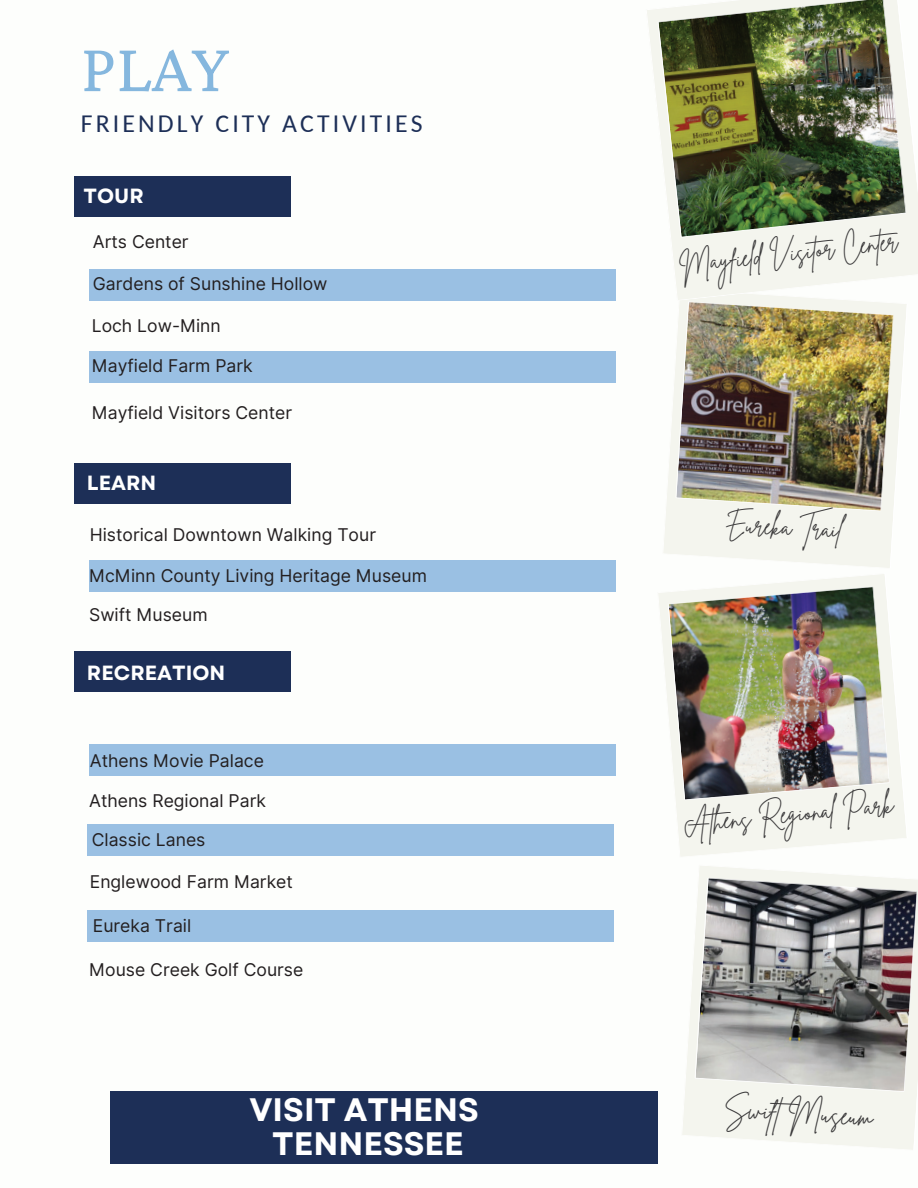
<style>
.page{position:relative;width:918px;height:1188px;background:#fff}
.page>*{position:absolute;margin:0;border:0;box-sizing:border-box;transform-origin:0 0}
.t1{font:70.65px "Crimson Pro";color:#85b7de}
.t2{font:700 32.4px/33.9px "Garet";color:#fff;text-align:center}
.t3{font:26.55px "Brittany Signature";color:#3b3a3b}
.t4{font:25.8px "Carlito";letter-spacing:.12em;color:#1d2f57}
.t5{font:25.05px "Brittany Signature";color:#3b3a3b}
.t6{font:700 20.55px "Garet";color:#fff}
.t7{font:17.55px "Inter";color:#231f20}
</style>
<div class="page">
<div style="left:110px;top:1092px;width:547px;height:72px;background:#1d2f57"></div>
<div style="left:74px;top:176px;width:217px;height:40px;background:#1d2f57"></div>
<div style="left:74px;top:463px;width:217px;height:40px;background:#1d2f57"></div>
<div style="left:89px;top:269px;width:527px;height:32px;background:#9ac0e3"></div>
<div style="left:89px;top:561px;width:527px;height:31px;background:#9ac0e3"></div>
<div style="left:87px;top:824px;width:527px;height:32px;background:#9ac0e3"></div>
<div style="left:89px;top:351px;width:527px;height:31px;background:#9ac0e3"></div>
<div style="left:89px;top:745px;width:527px;height:31px;background:#9ac0e3"></div>
<svg style="left:679px;top:838px;width:219px;height:19px;fill:#f6f7f2"></svg>
<img style="left:658px;top:574px;width:249px;height:264px">
<svg style="left:663px;top:380px;width:12px;height:174px;fill:#f7f7f3"></svg>
<img style="left:675px;top:301px;width:232px;height:267px">
<svg style="left:682px;top:944px;width:13px;height:192px;fill:#f7f7f2"></svg>
<svg style="left:695px;top:866px;width:223px;height:284px;background:#abaaa9"></svg>
<svg style="left:675px;top:274px;width:240px;height:27px;fill:#f4f5ee"></svg>
<img style="left:647px;top:0;width:271px;height:274px">
<div style="left:87px;top:910px;width:527px;height:31px;background:#9ac0e3"></div>
<div style="left:74px;top:652px;width:217px;height:40px;background:#1d2f57"></div>
<h1 class="t1" style="left:81px;top:28px;width:150px">PLAY</h1>
<h3 class="t4" style="left:81px;top:113px;width:343px">FRIENDLY CITY ACTIVITIES</h3>
<p class="t6" style="left:84px;top:181px;width:62px">TOUR</p>
<p class="t7" style="left:93px;top:231px;width:97px">Arts Center</p>
<p class="t7" style="left:93px;top:274px;width:236px">Gardens of Sunshine Hollow</p>
<p class="t7" style="left:92px;top:315px;width:131px">Loch Low-Minn</p>
<p class="t7" style="left:92px;top:355px;width:163px">Mayfield Farm Park</p>
<p class="t7" style="left:92px;top:402px;width:202px">Mayfield Visitors Center</p>
<p class="t6" style="left:87px;top:468px;width:71px">LEARN</p>
<p class="t7" style="left:90px;top:524px;width:288px">Historical Downtown Walking Tour</p>
<p class="t7" style="left:89px;top:566px;width:339px">McMinn County Living Heritage Museum</p>
<p class="t7" style="left:89px;top:605px;width:120px">Swift Museum</p>
<p class="t6" style="left:87px;top:658px;width:140px">RECREATION</p>
<p class="t7" style="left:90px;top:750px;width:176px">Athens Movie Palace</p>
<p class="t7" style="left:89px;top:790px;width:178px">Athens Regional Park</p>
<p class="t7" style="left:92px;top:830px;width:115px">Classic Lanes</p>
<p class="t7" style="left:90px;top:871px;width:205px">Englewood Farm Market</p>
<p class="t7" style="left:93px;top:915px;width:100px">Eureka Trail</p>
<p class="t7" style="left:89px;top:959px;width:216px">Mouse Creek Golf Course</p>
<h2 class="t2" style="left:250px;top:1093px;width:231px">VISIT ATHENS<br>TENNESSEE</h2>
<h3 class="t5" style="left:678px;top:248px;width:221px;rotate:-6deg">Mayfield Visitor Center</h3>
<h3 class="t5" style="left:726px;top:507px;width:119px;rotate:3deg">Eureka Trail</h3>
<h3 class="t5" style="left:681px;top:809px;width:213px;rotate:-6deg">Athens Regional Park</h3>
<h3 class="t3" style="left:725px;top:1091px;width:151px;rotate:3deg">Swift Museum</h3>
</div>
